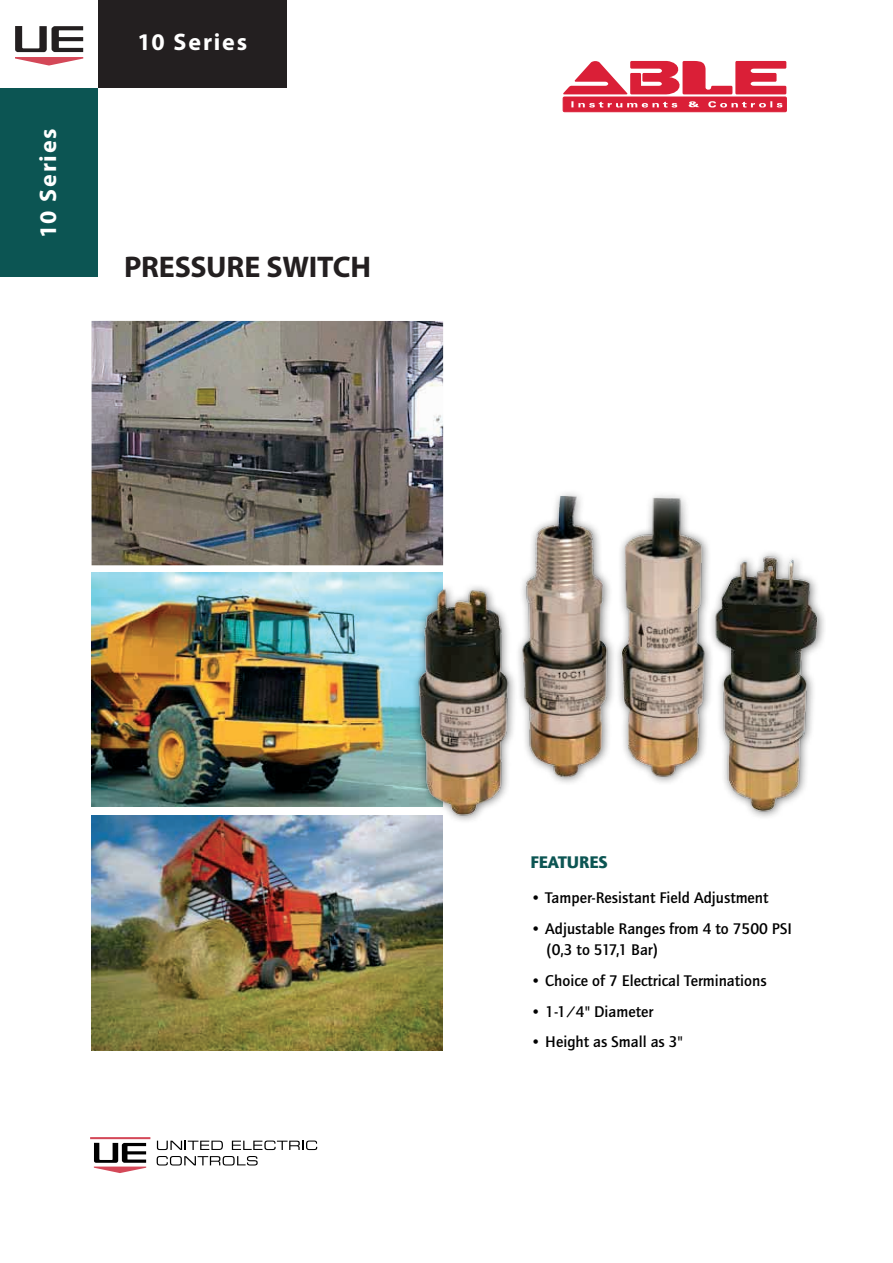
<style>
.page{position:relative;width:893px;height:1263px;background:#fff}
.page>*{position:absolute;margin:0;border:0;box-sizing:border-box;transform-origin:0 0}
.t1{font:700 30px "Myriad Pro";letter-spacing:-.01em;color:#231f20}
.t2{font:26.25px "Quay Sans Md ITC";color:#000}
.t3{font:700 24px "Myriad Pro";letter-spacing:.075em;color:#fff}
.t4{font:900 17.4px "Quay Sans ITC";color:#0c5553}
.t5{font:16.05px/21.9px "Quay Sans Md ITC";color:#000}
</style>
<div class="page">
<hr style="left:90px;top:1137px;width:60px;height:2px;background:#d44858">
<svg style="left:94px;top:1143px;width:52px;height:30px"></svg>
<svg style="left:157px;top:1141px;width:66px;height:9px"></svg>
<svg style="left:232px;top:1140px;width:85px;height:10px"></svg>
<svg style="left:157px;top:1156px;width:101px;height:9px"></svg>
<img style="left:92px;top:572px;width:276px;height:234px">
<img style="left:92px;top:815px;width:351px;height:235px">
<img style="left:92px;top:321px;width:351px;height:244px">
<div style="left:411px;top:488px;width:415px;height:336px;background:#000;opacity:.56"></div>
<img style="left:368px;top:496px;width:458px;height:333px">
<div style="left:563px;top:97px;width:223px;height:15px;background:#da1f37"></div>
<div style="left:563px;top:97px;width:224px;height:15px;border:1px solid #da1f37"></div>
<svg style="left:571px;top:101px;width:211px;height:7px"></svg>
<svg style="left:563px;top:61px;width:223px;height:33px"></svg>
<svg style="left:15px;top:26px;width:68px;height:40px"></svg>
<div style="left:0;top:88px;width:98px;height:189px;background:#0c5553"></div>
<div style="left:98px;top:0;width:188px;height:88px;background:#231f20"></div>
<h3 class="t3" style="left:35px;top:238px;width:111px;rotate:-90deg">10 Series</h3>
<h3 class="t3" style="left:138px;top:28px;width:111px">10 Series</h3>
<h1 class="t1" style="left:124px;top:250px;width:248px">PRESSURE SWITCH</h1>
<h2 class="t2" style="left:158px;top:256px;width:203px">PRESSURE SWITCH</h2>
<p class="t4" style="left:531px;top:852px;width:79px">FEATURES</p>
<p class="t5" style="left:531px;top:887px;width:239px">• Tamper-Resistant Field Adjustment</p>
<p class="t5" style="left:547px;top:917px;width:247px;text-indent:-16px">• Adjustable Ranges from 4 to 7500 PSI (0,3 to 517,1 Bar)</p>
<p class="t5" style="left:531px;top:970px;width:237px">• Choice of 7 Electrical Terminations</p>
<p class="t5" style="left:531px;top:1000px;width:124px">• 1-1/4" Diameter</p>
<p class="t5" style="left:531px;top:1031px;width:154px">• Height as Small as 3"</p>
</div>
